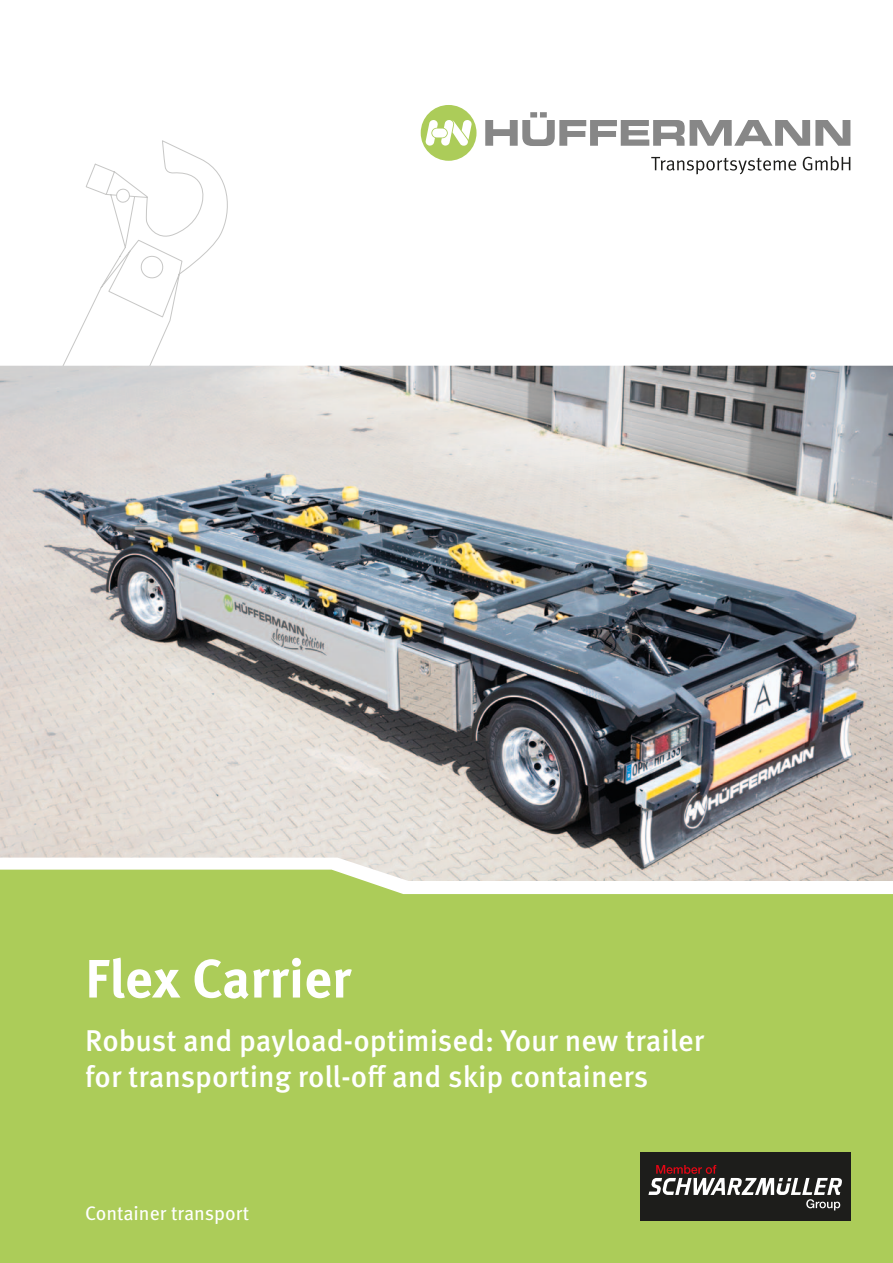
<style>
.page{position:relative;width:893px;height:1263px;background:#fff}
.page>*{position:absolute;margin:0;border:0;box-sizing:border-box;transform-origin:0 0}
.t1{font:700 54px "Meta Pro";color:#fff}
.t2{font:500 30px/36px "Meta Pro";color:#fff}
.t3{font:19.5px "Meta Pro";color:#fff}
</style>
<div class="page">
<svg style="left:37px;top:140px;width:195px;height:226px"></svg>
<svg style="left:116px;top:188px;width:15px;height:16px"></svg>
<svg style="left:140px;top:254px;width:25px;height:26px"></svg>
<div style="left:0;top:881px;width:893px;height:382px;background:#accc59"></div>
<img style="left:0;top:366px;width:893px;height:515px">
<svg style="left:485px;top:112px;width:365px;height:34px"></svg>
<svg style="left:421px;top:105px;width:55px;height:56px"></svg>
<svg style="left:651px;top:156px;width:199px;height:18px"></svg>
<div style="left:640px;top:1152px;width:210px;height:68px;background:#1d1d1b"></div>
<svg style="left:648px;top:1165px;width:194px;height:45px"></svg>
<h1 class="t1" style="left:85px;top:944px;width:268px">Flex Carrier</h1>
<p class="t2" style="left:85px;top:1023px;width:620px">Robust and payload-optimised: Your new trailer for transporting roll-off and skip containers</p>
<p class="t3" style="left:85px;top:1201px;width:166px">Container transport</p>
</div>
